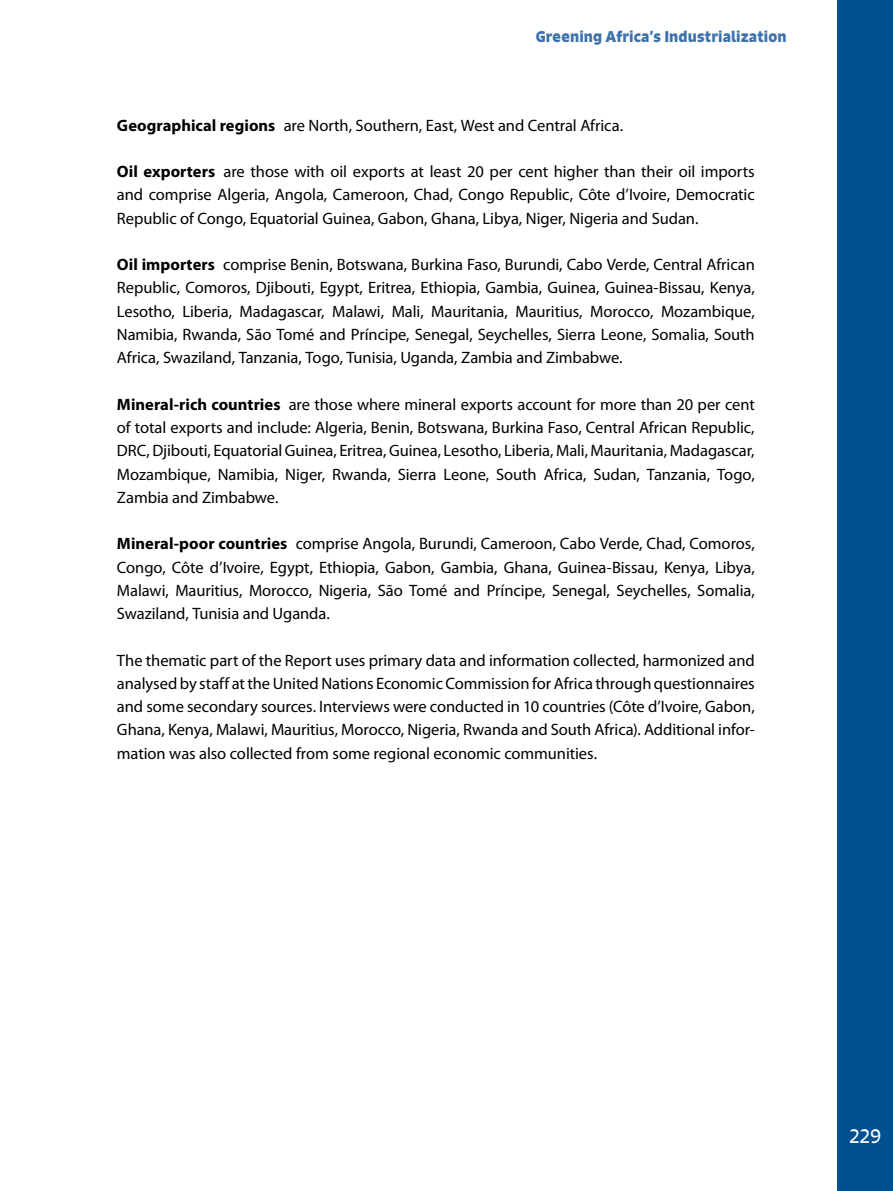
<style>
.page{position:relative;width:893px;height:1191px;background:#fff}
.page>*{position:absolute;margin:0;border:0;box-sizing:border-box;transform-origin:0 0}
.t1{font:19.5px "Signo";color:#fff}
.t2{font:16.5px/23.2px "Myriad Pro";letter-spacing:-.005em;color:#000;text-align:justify}
.t3{font:700 15px "Signo";letter-spacing:.005em;color:#3c72ab}
.s1{font-weight:700}
</style>
<div class="page">
<div style="left:838px;top:0;width:55px;height:1191px;background:#005191"></div>
<p class="t3" style="left:536px;top:26px;width:252px">Greening Africa’s Industrialization</p>
<p class="t2" style="left:117px;top:114px;width:508px"><span class="s1">Geographical regions</span> are North, Southern, East, West and Central Africa.</p>
<p class="t2" style="left:117px;top:160px;width:639px"><span class="s1">Oil exporters</span> are those with oil exports at least 20 per cent higher than their oil imports and comprise Algeria, Angola, Cameroon, Chad, Congo Republic, Côte d’Ivoire, Democratic Republic of Congo, Equatorial Guinea, Gabon, Ghana, Libya, Niger, Nigeria and Sudan.</p>
<p class="t2" style="left:117px;top:253px;width:639px"><span class="s1">Oil importers</span> comprise Benin, Botswana, Burkina Faso, Burundi, Cabo Verde, Central African Republic, Comoros, Djibouti, Egypt, Eritrea, Ethiopia, Gambia, Guinea, Guinea-Bissau, Kenya, Lesotho, Liberia, Madagascar, Malawi, Mali, Mauritania, Mauritius, Morocco, Mozambique, Namibia, Rwanda, São Tomé and Príncipe, Senegal, Seychelles, Sierra Leone, Somalia, South Africa, Swaziland, Tanzania, Togo, Tunisia, Uganda, Zambia and Zimbabwe.</p>
<p class="t2" style="left:117px;top:393px;width:639px"><span class="s1">Mineral-rich countries</span> are those where mineral exports account for more than 20 per cent of total exports and include: Algeria, Benin, Botswana, Burkina Faso, Central African Republic, DRC, Djibouti, Equatorial Guinea, Eritrea, Guinea, Lesotho, Liberia, Mali, Mauritania, Madagascar, Mozambique, Namibia, Niger, Rwanda, Sierra Leone, South Africa, Sudan, Tanzania, Togo, Zambia and Zimbabwe.</p>
<p class="t2" style="left:117px;top:532px;width:639px"><span class="s1">Mineral-poor countries</span> comprise Angola, Burundi, Cameroon, Cabo Verde, Chad, Comoros, Congo, Côte d’Ivoire, Egypt, Ethiopia, Gabon, Gambia, Ghana, Guinea-Bissau, Kenya, Libya, Malawi, Mauritius, Morocco, Nigeria, São Tomé and Príncipe, Senegal, Seychelles, Somalia, Swaziland, Tunisia and Uganda.</p>
<p class="t2" style="left:117px;top:648px;width:639px">The thematic part of the Report uses primary data and information collected, harmonized and analysed by staff at the United Nations Economic Commission for Africa through questionnaires and some secondary sources. Interviews were conducted in 10 countries (Côte d’Ivoire, Gabon, Ghana, Kenya, Malawi, Mauritius, Morocco, Nigeria, Rwanda and South Africa). Additional infor&shy;mation was also collected from some regional economic communities.</p>
<p class="t1" style="left:849px;top:1123px;width:33px">229</p>
</div>
